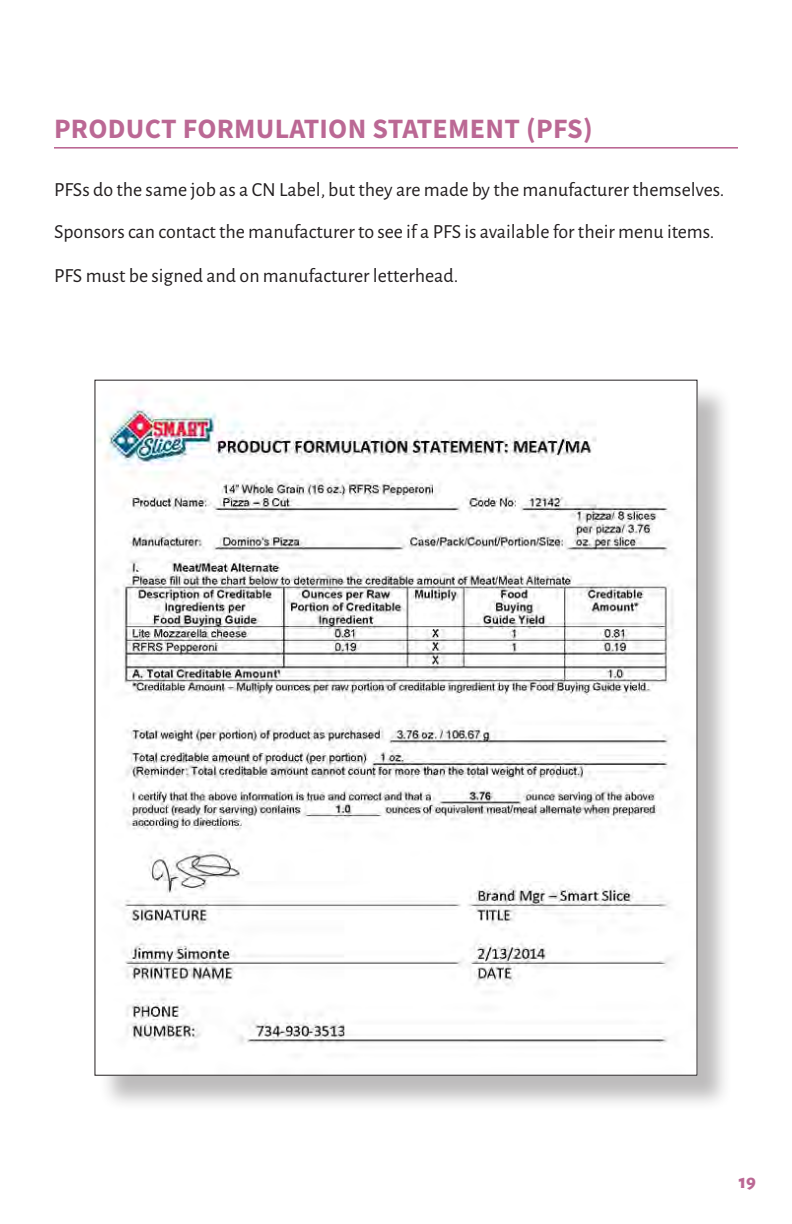
<style>
.page{position:relative;width:792px;height:1224px;background:#fff}
.page>*{position:absolute;margin:0;border:0;box-sizing:border-box;transform-origin:0 0}
.Subhead_w__rule{font:700 28px "Source Sans Pro";letter-spacing:.01em;color:#bb6894}
.Body_text{font:20px "Alegreya Sans";color:#231f20}
.t1{font:800 20px "Alegreya Sans";color:#bb6894}
</style>
<div class="page">
<hr style="left:54px;top:147px;width:684px;height:2px;background:#bb6894">
<div style="left:99px;top:384px;width:634px;height:727px;background:#231f20;opacity:.3"></div>
<img style="left:97px;top:384px;width:598px;height:689px">
<p class="Subhead_w__rule" style="left:54px;top:110px;width:540px">PRODUCT FORMULATION STATEMENT (PFS)</p>
<p class="Body_text" style="left:54px;top:176px;width:669px">PFSs do the same job as a CN Label, but they are made by the manufacturer themselves.</p>
<p class="Body_text" style="left:54px;top:218px;width:659px">Sponsors can contact the manufacturer to see if a PFS is available for their menu items.</p>
<p class="Body_text" style="left:54px;top:262px;width:403px">PFS must be signed and on manufacturer letterhead.</p>
<p class="t1" style="left:739px;top:1166px;width:19px">19</p>
</div>
